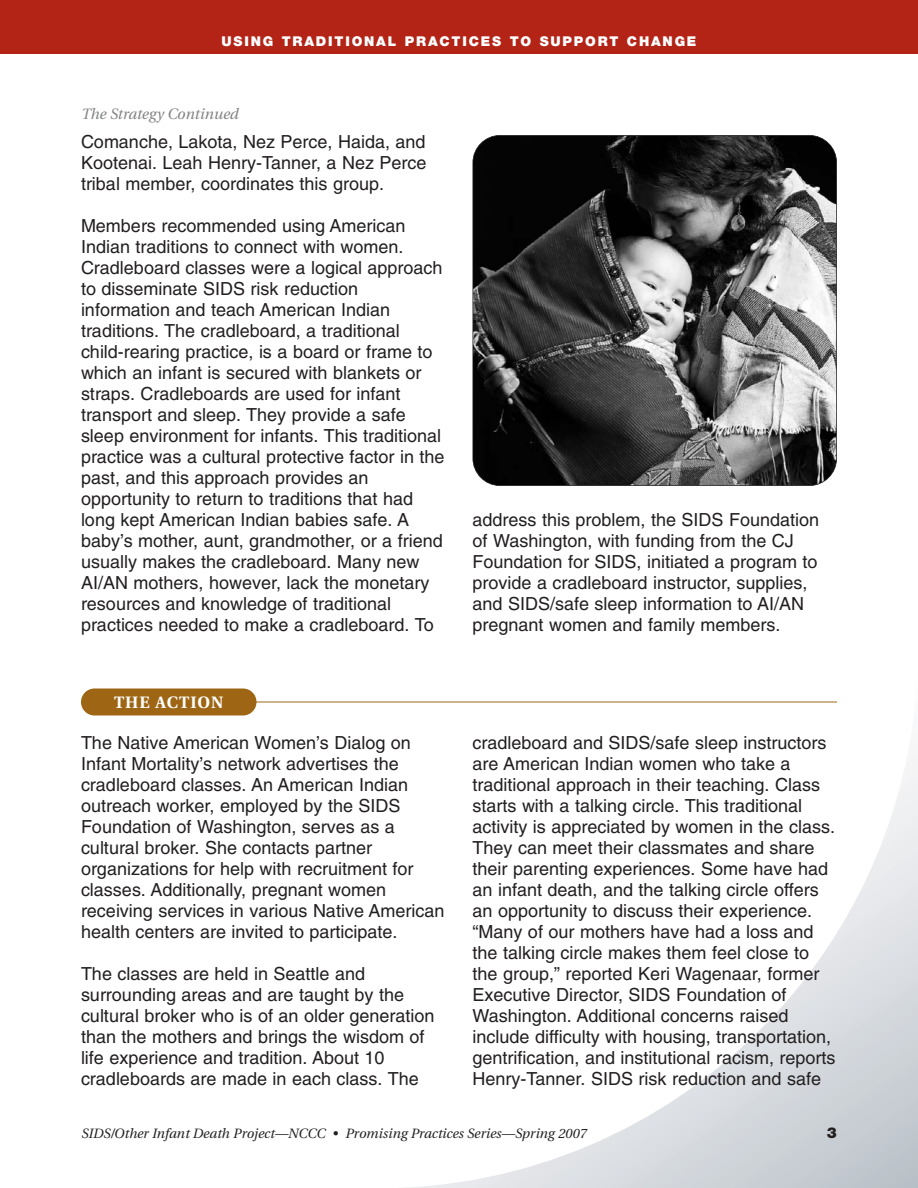
<style>
.page{position:relative;width:918px;height:1188px;background:#fff}
.page>*{position:absolute;margin:0;border:0;box-sizing:border-box;transform-origin:0 0}
.t1{font:18px/21px "Helvetica";color:#231f20}
.t2{font:700 16.5px "Utopia";letter-spacing:.055em;color:#fff}
.t3{font:italic 15px "Utopia";color:#808284}
.t4{font:900 15px "Helvetica Neue";color:#231f20}
.t5{font:italic 13.5px "Utopia";color:#231f20}
.t6{font:900 13.5px "Helvetica Neue";letter-spacing:.135em;color:#fff}
</style>
<div class="page">
<svg style="left:378px;top:701px;width:540px;height:487px"></svg>
<div style="left:0;top:0;width:918px;height:54px;background:#b32316"></div>
<hr style="left:81px;top:702px;width:756px;height:1px;background:#9e6614">
<div style="left:81px;top:688px;width:175px;height:28px;background:#9e6614;border-radius:14px"></div>
<img style="left:473px;top:135px;width:364px;height:351px;border-radius:27px">
<div style="left:472px;top:135px;width:365px;height:351px;border:2px solid #231f20;border-radius:28px"></div>
<p class="t6" style="left:222px;top:36px;width:476px">USING TRADITIONAL PRACTICES TO SUPPORT CHANGE</p>
<p class="t3" style="left:81px;top:108px;width:159px">The Strategy Continued</p>
<p class="t1" style="left:81px;top:133px;width:347px;text-align:justify">Comanche, Lakota, Nez Perce, Haida, and Kootenai. Leah Henry-Tanner, a Nez Perce tribal member, coordinates this group.</p>
<p class="t1" style="left:81px;top:217px;width:365px">Members recommended using American Indian traditions to connect with women.<br>Cradleboard classes were a logical approach to disseminate SIDS risk reduction information and teach American Indian traditions. The cradleboard, a traditional child-rearing practice, is a board or frame to which an infant is secured with blankets or straps. Cradleboards are used for infant transport and sleep. They provide a safe sleep environment for infants. This traditional practice was a cultural protective factor in the past, and this approach provides an opportunity to return to traditions that had long kept American Indian babies safe. A baby’s mother, aunt, grandmother, or a friend usually makes the cradleboard. Many new AI/AN mothers, however, lack the monetary resources and knowledge of traditional practices needed to make a cradleboard. To</p>
<p class="t2" style="left:114px;top:695px;width:111px">THE ACTION</p>
<p class="t1" style="left:472px;top:511px;width:348px">address this problem, the SIDS Foundation of Washington, with funding from the CJ Foundation for SIDS, initiated a program to provide a cradleboard instructor, supplies, and SIDS/safe sleep information to AI/AN pregnant women and family members.</p>
<p class="t1" style="left:472px;top:734px;width:365px">cradleboard and SIDS/safe sleep instructors are American Indian women who take a traditional approach in their teaching. Class starts with a talking circle. This traditional activity is appreciated by women in the class.<br>They can meet their classmates and share their parenting experiences. Some have had an infant death, and the talking circle offers an opportunity to discuss their experience. “Many of our mothers have had a loss and the talking circle makes them feel close to the group,” reported Keri Wagenaar, former Executive Director, SIDS Foundation of Washington. Additional concerns raised include difficulty with housing, transportation, gentrification, and institutional racism, reports Henry-Tanner. SIDS risk reduction and safe</p>
<p class="t5" style="left:81px;top:1128px;width:507px">SIDS/Other Infant Death Project—NCCC • Promising Practices Series—Spring 2007</p>
<p class="t4" style="left:827px;top:1127px;width:12px">3</p>
<p class="t1" style="left:81px;top:734px;width:365px">The Native American Women’s Dialog on Infant Mortality’s network advertises the cradleboard classes. An American Indian outreach worker, employed by the SIDS Foundation of Washington, serves as a cultural broker. She contacts partner organizations for help with recruitment for classes. Additionally, pregnant women receiving services in various Native American health centers are invited to participate.</p>
<p class="t1" style="left:81px;top:965px;width:355px">The classes are held in Seattle and surrounding areas and are taught by the cultural broker who is of an older generation than the mothers and brings the wisdom of life experience and tradition. About 10 cradleboards are made in each class. The</p>
</div>
